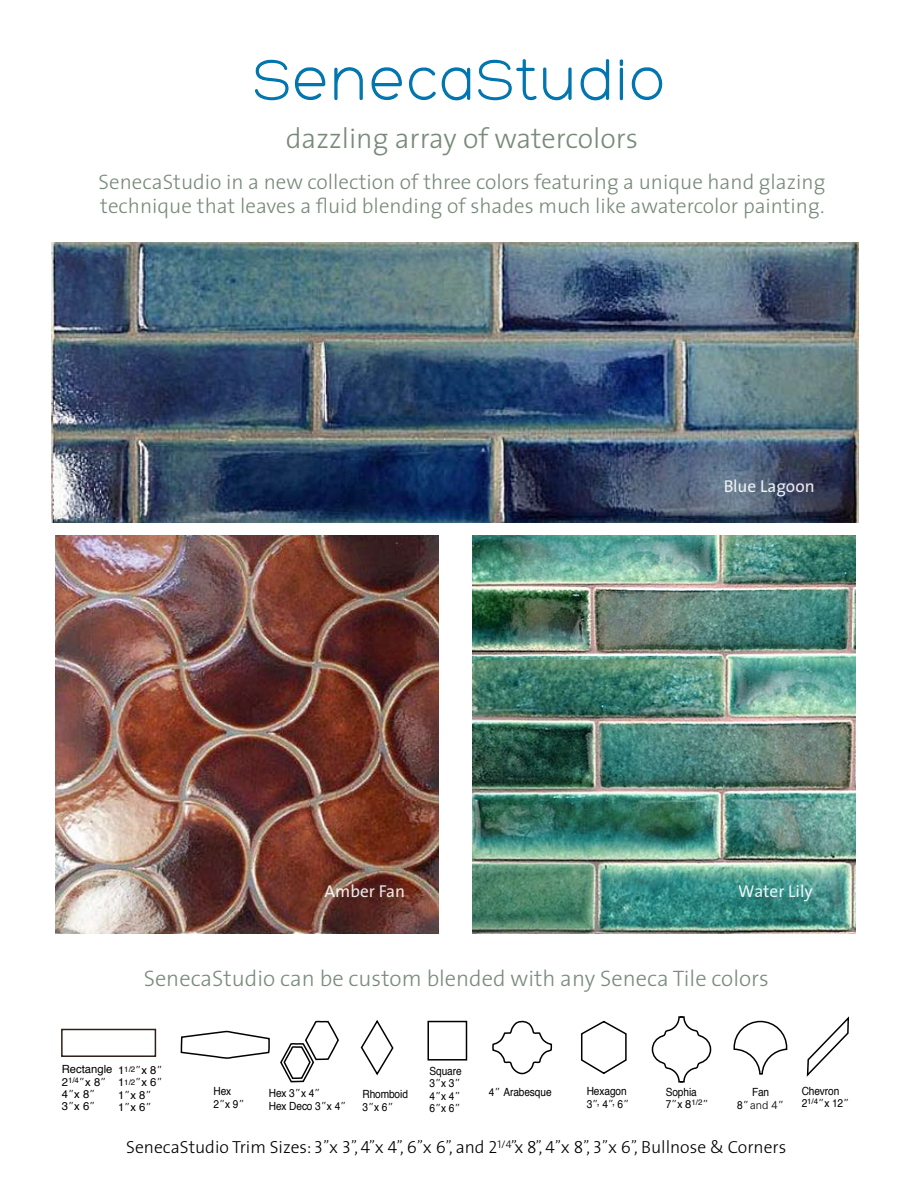
<style>
.page{position:relative;width:918px;height:1188px;background:#fff}
.page>*{position:absolute;margin:0;border:0;box-sizing:border-box;transform-origin:0 0}
.t1{font:300 60px "Hero";letter-spacing:.05em;color:#0175b0;scale:.94 1}
.t2{font:300 28.5px "The Sans";color:#788a7a}
.t3{font:300 22.5px "The Sans";color:#798b7c}
.t4{font:300 21px/24px "The Sans";color:#788a7a}
.t5{font:300 17.55px "The Sans";color:#000}
.t6{font:17.25px "The Sans";color:#fff}
.t7{font:11.25px/12.3px "Helvetica";letter-spacing:-.01em;color:#000;scale:.9 1}
.t8{font:11.25px/12.3px "Helvetica";letter-spacing:-.01em;color:#000}
.t9{font:300 11.25px "Univers";color:#000}
.s1{font-family:"Univers";font-weight:300}
.s2{font-size:7.8px}
.s3{font-family:"Helvetica";font-weight:400}
.s4{font-size:14.85px}
</style>
<div class="page">
<img style="left:51px;top:243px;width:807px;height:279px">
<svg style="left:360px;top:1020px;width:34px;height:56px"></svg>
<div style="left:61px;top:1029px;width:95px;height:28px;border:2px solid #2e1f18"></div>
<svg style="left:581px;top:1020px;width:46px;height:54px"></svg>
<div style="left:427px;top:1021px;width:40px;height:40px;border:2px solid #000"></div>
<svg style="left:180px;top:1030px;width:90px;height:29px"></svg>
<svg style="left:492px;top:1020px;width:61px;height:55px"></svg>
<svg style="left:280px;top:1020px;width:59px;height:63px"></svg>
<svg style="left:651px;top:1016px;width:61px;height:67px"></svg>
<svg style="left:806px;top:1016px;width:44px;height:61px"></svg>
<svg style="left:733px;top:1020px;width:55px;height:55px"></svg>
<svg style="left:254px;top:59px;width:35px;height:42px"></svg>
<svg style="left:295px;top:67px;width:31px;height:200px"></svg>
<svg style="left:334px;top:67px;width:29px;height:33px"></svg>
<svg style="left:372px;top:67px;width:99px;height:200px"></svg>
<svg style="left:478px;top:59px;width:94px;height:42px"></svg>
<svg style="left:580px;top:59px;width:30px;height:42px"></svg>
<svg style="left:619px;top:60px;width:5px;height:40px"></svg>
<svg style="left:631px;top:67px;width:32px;height:34px"></svg>
<img style="left:472px;top:535px;width:383px;height:399px">
<img style="left:55px;top:536px;width:383px;height:398px">
<h1 class="t1" style="left:254px;top:50px;width:438px">SenecaStudio</h1>
<h2 class="t2" style="left:286px;top:115px;width:354px">dazzling array of watercolors</h2>
<p class="t4" style="left:99px;top:169px;width:728px">SenecaStudio in a new collection of three colors featuring a unique hand glazing technique that leaves a fluid blending of shades much like awatercolor painting.</p>
<p class="t6" style="left:723px;top:472px;width:93px">Blue Lagoon</p>
<p class="t6" style="left:325px;top:877px;width:82px">Amber Fan</p>
<p class="t6" style="left:739px;top:877px;width:75px">Water Lily</p>
<p class="t3" style="left:144px;top:960px;width:627px">SenecaStudio can be custom blended with any Seneca Tile colors</p>
<p class="t8" style="left:62px;top:1064px;width:52px">Rectangle<br>2<sup>1/4</sup><span class="s1">”</span>x 8<span class="s1">”<br></span>4<span class="s1">”</span>x 8<span class="s1">”<br></span>3<span class="s1">”</span>x 6<span class="s1">”</span></p>
<p class="t8" style="left:118px;top:1064px;width:46px">1<span class="s2">1/2</span><span class="s1">”</span>x 8<span class="s1">”<br></span>1<span class="s2">1/2</span><span class="s1">”</span>x 6<span class="s1">”<br></span>1<span class="s1">”</span>x 8<span class="s1">”<br></span>1<span class="s1">”</span>x 6<span class="s1">”</span></p>
<p class="t7" style="left:430px;top:1065px;width:37px;text-align:justify">Square 3<span class="s1">”</span>x 3<span class="s1">” </span>4<span class="s1">”</span>x 4<span class="s1">” </span>6<span class="s1">”</span>x 6<span class="s1">”</span></p>
<p class="t7" style="left:214px;top:1085px;width:36px">Hex<br>2<span class="s1">”</span>x 9<span class="s1">”</span></p>
<p class="t7" style="left:666px;top:1086px;width:49px">Sophia<br>7<span class="s1">”</span>x 8<sup>1/2</sup><span class="s1">”</span></p>
<p class="t7" style="left:802px;top:1085px;width:55px">Chevron<br>2<sup>1/4</sup><span class="s1">”</span>x 12<span class="s1">”</span></p>
<p class="t7" style="left:587px;top:1085px;width:49px">Hexagon<br>3<span class="s1">”</span>, 4<span class="s1">”</span>, 6<span class="s1">”</span></p>
<p class="t7" style="left:752px;top:1086px;width:21px">Fan</p>
<p class="t9" style="left:737px;top:1098px;width:48px"><span class="s3">8</span>” and 4”</p>
<p class="t7" style="left:269px;top:1087px;width:59px">Hex 3<span class="s1">”</span>x 4<span class="s1">”</span></p>
<p class="t7" style="left:489px;top:1087px;width:71px">4<span class="s1">”</span> Arabesque</p>
<p class="t7" style="left:269px;top:1100px;width:88px">Hex Deco 3<span class="s1">”</span>x 4<span class="s1">”</span></p>
<p class="t7" style="left:363px;top:1088px;width:52px">Rhomboid<br>3<span class="s1">”</span>x 6<span class="s1">”</span></p>
<p class="t5" style="left:126px;top:1132px;width:662px">SenecaStudio Trim Sizes: 3<span class="s4">”</span>x 3<span class="s4">”</span>, 4<span class="s4">”</span>x 4<span class="s4">”</span>, 6<span class="s4">”</span>x 6<span class="s4">”</span>, and 2<sup>1/4</sup><span class="s4">”</span>x 8<span class="s4">”</span>, 4<span class="s4">”</span>x 8<span class="s4">”</span>, 3<span class="s4">”</span>x 6<span class="s4">”</span>, Bullnose &amp; Corners</p>
</div>
